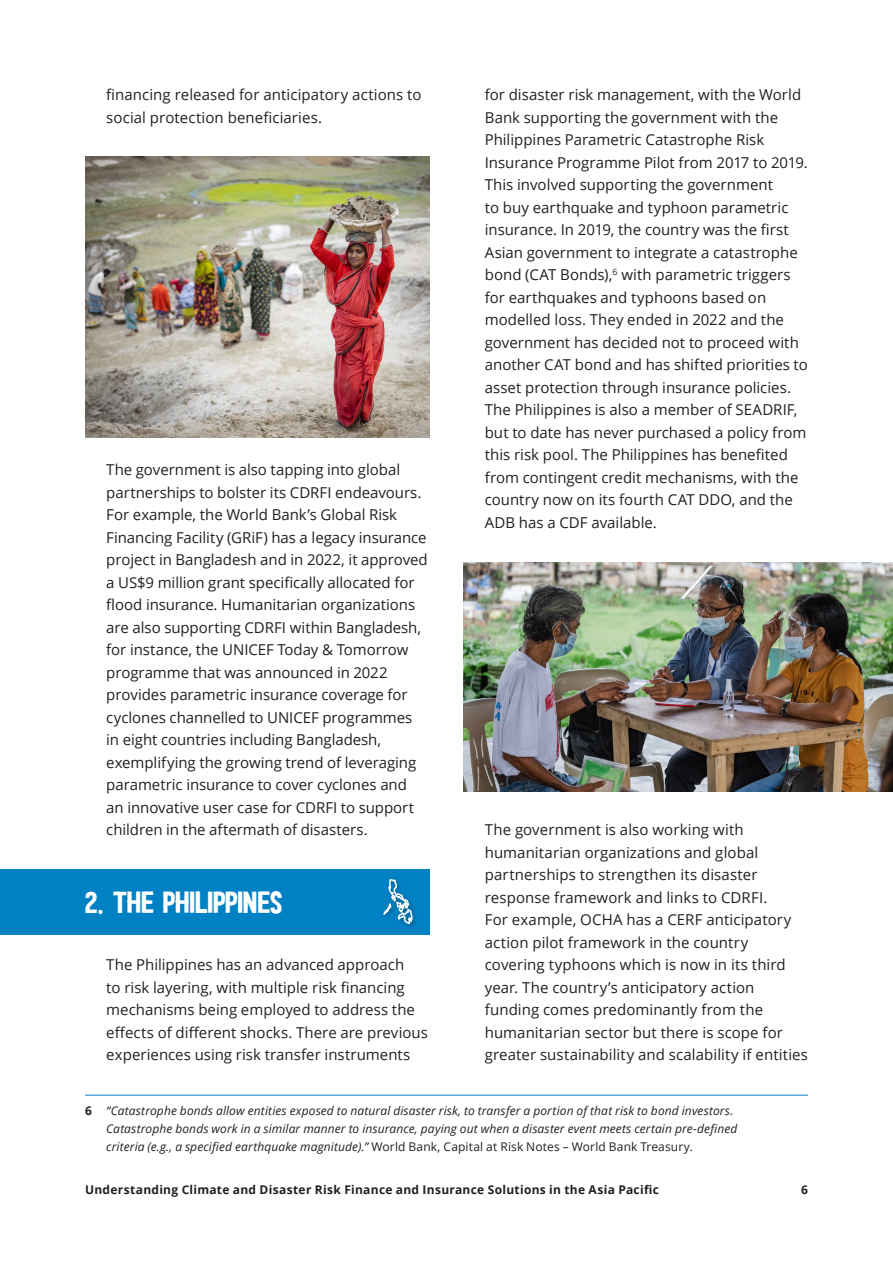
<style>
.page{position:relative;width:893px;height:1263px;background:#fff}
.page>*{position:absolute;margin:0;border:0;box-sizing:border-box;transform-origin:0 0}
.QUOTE_BODY{font:30px "HALDEN SOLID";letter-spacing:.01em;color:#fff}
.BODY_TEXT{font:15px/22.5px "Open Sans";color:#231f20}
.t1{font:italic 12px/18px "Open Sans";letter-spacing:.01em;color:#231f20}
.t2{font:700 12px "Open Sans";letter-spacing:.025em;color:#231f20}
.s1{font-weight:700;font-style:normal}
.s2{font-style:normal}
</style>
<div class="page">
<img style="left:85px;top:157px;width:345px;height:281px">
<img style="left:464px;top:562px;width:429px;height:230px">
<hr style="left:85px;top:1095px;width:723px;height:1px;background:#0081c4">
<div style="left:0;top:869px;width:429px;height:65px;background:#0081c4"></div>
<div style="left:381px;top:876px;width:37px;height:54px;background:#231f20;opacity:.42"></div>
<svg style="left:381px;top:877px;width:33px;height:49px"></svg>
<p class="BODY_TEXT" style="left:106px;top:83px;width:317px">financing released for anticipatory actions to social protection beneficiaries.</p>
<p class="BODY_TEXT" style="left:106px;top:458px;width:323px">The government is also tapping into global partnerships to bolster its CDRFI endeavours.<br>For example, the World Bank’s Global Risk Financing Facility (GRiF) has a legacy insurance project in Bangladesh and in 2022, it approved a US$9 million grant specifically allocated for flood insurance. Humanitarian organizations are also supporting CDRFI within Bangladesh, for instance, the UNICEF Today &amp; Tomorrow programme that was announced in 2022 provides parametric insurance coverage for cyclones channelled to UNICEF programmes in eight countries including Bangladesh, exemplifying the growing trend of leveraging parametric insurance to cover cyclones and an innovative user case for CDRFI to support children in the aftermath of disasters.</p>
<p class="QUOTE_BODY" style="left:85px;top:882px;width:199px">2. THE PHILIPPINES</p>
<p class="BODY_TEXT" style="left:106px;top:953px;width:323px">The Philippines has an advanced approach<br>to risk layering, with multiple risk financing mechanisms being employed to address the effects of different shocks. There are previous experiences using risk transfer instruments</p>
<p class="BODY_TEXT" style="left:485px;top:83px;width:325px">for disaster risk management, with the World Bank supporting the government with the Philippines Parametric Catastrophe Risk Insurance Programme Pilot from 2017 to 2019.<br>This involved supporting the government<br>to buy earthquake and typhoon parametric insurance. In 2019, the country was the first Asian government to integrate a catastrophe bond (CAT Bonds),<sup>6</sup> with parametric triggers for earthquakes and typhoons based on modelled loss. They ended in 2022 and the government has decided not to proceed with another CAT bond and has shifted priorities to asset protection through insurance policies.<br>The Philippines is also a member of SEADRIF, but to date has never purchased a policy from this risk pool. The Philippines has benefited from contingent credit mechanisms, with the country now on its fourth CAT DDO, and the ADB has a CDF available.</p>
<p class="BODY_TEXT" style="left:485px;top:818px;width:325px">The government is also working with humanitarian organizations and global partnerships to strengthen its disaster response framework and links to CDRFI.<br>For example, OCHA has a CERF anticipatory action pilot framework in the country covering typhoons which is now in its third year. The country’s anticipatory action funding comes predominantly from the humanitarian sector but there is scope for greater sustainability and scalability if entities</p>
<p class="t1" style="left:106px;top:1101px;width:632px;text-indent:-21px"><span class="s1">6</span> “Catastrophe bonds allow entities exposed to natural disaster risk, to transfer a portion of that risk to bond investors.<br>Catastrophe bonds work in a similar manner to insurance, paying out when a disaster event meets certain pre-defined criteria (e.g., a specified earthquake magnitude).” <span class="s2">World Bank, Capital at Risk Notes – World Bank Treasury.</span></p>
<p class="t2" style="left:85px;top:1181px;width:575px">Understanding Climate and Disaster Risk Finance and Insurance Solutions in the Asia Pacific</p>
<p class="t2" style="left:801px;top:1181px;width:8px">6</p>
</div>
